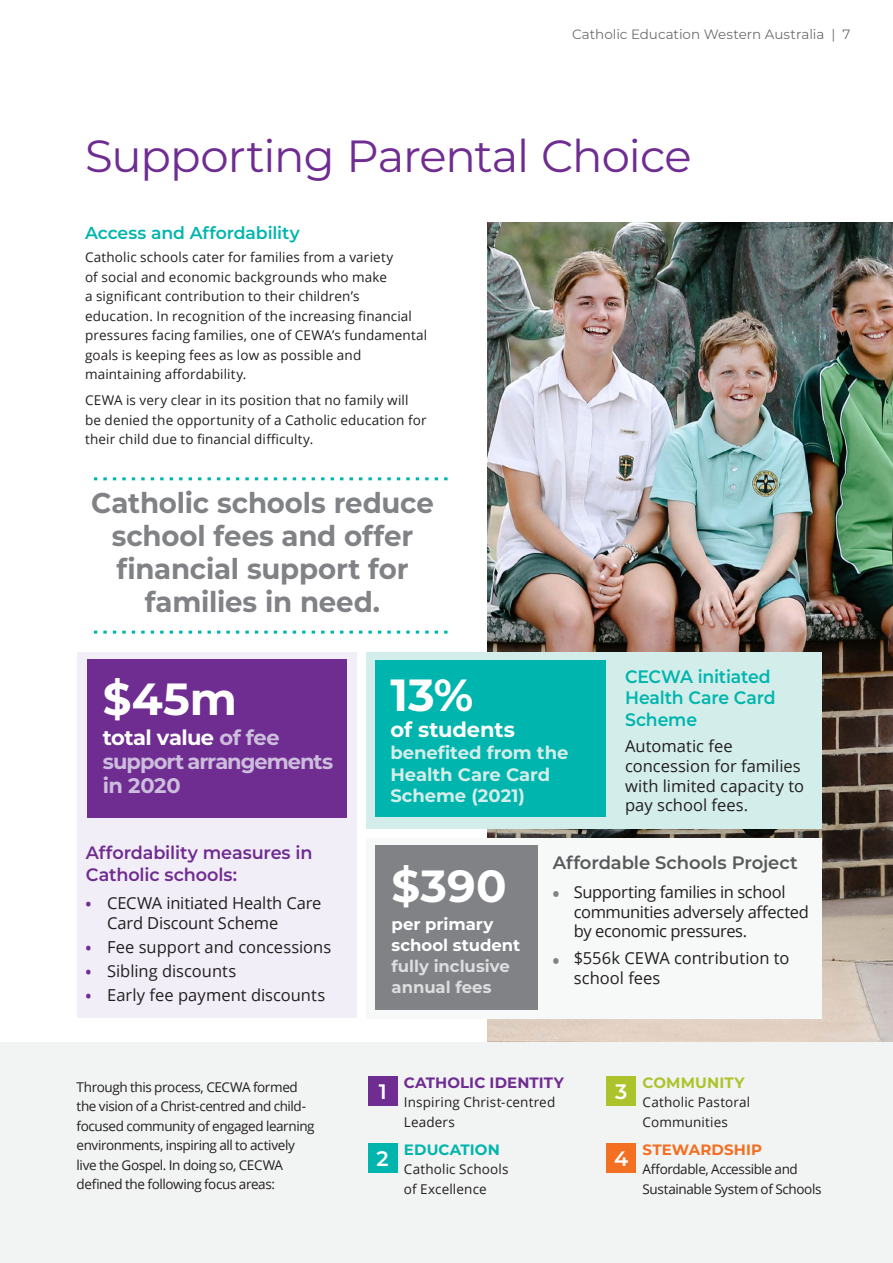
<style>
.page{position:relative;width:893px;height:1263px;background:#fff}
.page>*{position:absolute;margin:0;border:0;box-sizing:border-box;transform-origin:0 0}
.t1{font:45px "Montserrat";letter-spacing:-.025em;color:#6f2c91}
.t2{font:700 45px "Montserrat";color:#fff}
.t3{font:700 28.5px/33px "Montserrat";letter-spacing:-.005em;color:#808285;text-align:center}
.t4{font:700 21px/24px "Montserrat";letter-spacing:-.03em;color:#cdbddd}
.t5{font:700 21px "Montserrat";letter-spacing:-.005em;color:#fff}
.t6{font:600 21px "Montserrat";color:#fff}
.t7{font:700 18px/21.6px "Montserrat";letter-spacing:-.005em;color:#d3edea}
.t8{font:600 18px/21.6px "Montserrat";letter-spacing:-.005em;color:#6f2c91}
.t9{font:600 18px/21.6px "Montserrat";letter-spacing:-.01em;color:#00b5ad;scale:.96 1}
.t10{font:600 18px "Montserrat";letter-spacing:-.005em;color:#58595b}
.t11{font:600 17.25px "Montserrat";letter-spacing:-.005em;color:#00b5ad}
.t12{font:16.5px/19.8px "Open Sans";color:#231f20}
.t13{font:16.5px/19.8px "Open Sans";letter-spacing:-.025em;color:#231f20}
.t14{font:700 16.5px/21px "Montserrat";color:#dcddde}
.t15{font:700 16.5px/21px "Montserrat";color:#fff}
.t16{font:700 15px "Montserrat";letter-spacing:.01em;color:#6f2c91}
.t17{font:700 15px "Montserrat";letter-spacing:.01em;color:#f36f21}
.t18{font:700 15px "Montserrat";letter-spacing:.01em;color:#00b5ad}
.t19{font:700 15px "Montserrat";letter-spacing:.01em;color:#adc32b}
.t20{font:13.5px/19.5px "Open Sans";letter-spacing:.01em;color:#231f20}
.t21{font:13.5px/19.5px "Open Sans";letter-spacing:-.03em;color:#231f20}
.t22{font:13.5px "Montserrat";letter-spacing:-.005em;color:#6d6e71}
.s1{color:#fff}
.s2{font-weight:800;font-size:13.5px;color:#6f2c91}
.s3{font-weight:800;color:#808285}
</style>
<div class="page">
<img style="left:488px;top:223px;width:405px;height:819px">
<div style="left:366px;top:652px;width:455px;height:177px;background:#d3edea"></div>
<div style="left:375px;top:660px;width:230px;height:157px;background:#00b5ad"></div>
<div style="left:366px;top:838px;width:455px;height:181px;background:#f7f8f8"></div>
<div style="left:375px;top:845px;width:162px;height:164px;background:#808285"></div>
<svg style="left:94px;top:477px;width:354px;height:3px"></svg>
<svg style="left:94px;top:631px;width:354px;height:3px"></svg>
<div style="left:0;top:1042px;width:893px;height:221px;background:#f2f3f3"></div>
<div style="left:77px;top:652px;width:279px;height:366px;background:#f2eef7"></div>
<div style="left:87px;top:659px;width:259px;height:158px;background:#6f2c91"></div>
<div style="left:368px;top:1076px;width:30px;height:30px;background:#6f2c91"></div>
<div style="left:368px;top:1143px;width:30px;height:30px;background:#00b5ad"></div>
<div style="left:606px;top:1076px;width:30px;height:30px;background:#adc32b"></div>
<div style="left:606px;top:1143px;width:30px;height:30px;background:#f36f21"></div>
<p class="t22" style="left:572px;top:25px;width:280px">Catholic Education Western Australia | 7</p>
<h1 class="t1" style="left:85px;top:126px;width:608px">Supporting Parental Choice</h1>
<p class="t11" style="left:85px;top:221px;width:216px">Access and Affordability</p>
<p class="t20" style="left:85px;top:247px;width:344px">Catholic schools cater for families from a variety<br>of social and economic backgrounds who make<br>a significant contribution to their children’s education. In recognition of the increasing financial pressures facing families, one of CEWA’s fundamental goals is keeping fees as low as possible and maintaining affordability.</p>
<p class="t20" style="left:85px;top:390px;width:343px">CEWA is very clear in its position that no family will be denied the opportunity of a Catholic education for their child due to financial difficulty.</p>
<h2 class="t3" style="left:91px;top:485px;width:344px">Catholic schools reduce school fees and offer financial support for families in need.</h2>
<h1 class="t2" style="left:103px;top:669px;width:136px">$45m</h1>
<h3 class="t4" style="left:103px;top:725px;width:232px"><span class="s1">total value</span> of fee support arrangements in 2020</h3>
<h1 class="t2" style="left:390px;top:665px;width:84px">13%</h1>
<h3 class="t5" style="left:390px;top:716px;width:126px">of students</h3>
<h3 class="t7" style="left:390px;top:741px;width:179px">benefited from the<br>Health Care Card<br>Scheme (2021)</h3>
<h3 class="t9" style="left:625px;top:665px;width:158px">CECWA initiated<br>Health Care Card<br>Scheme</h3>
<p class="t12" style="left:625px;top:735px;width:181px">Automatic fee concession for families with limited capacity to pay school fees.</p>
<h3 class="t8" style="left:86px;top:841px;width:228px">Affordability measures in<br>Catholic schools:</h3>
<p class="t12" style="left:107px;top:892px;width:216px;text-indent:-21px"><span class="s2">•</span> CECWA initiated Health Care<br>Card Discount Scheme</p>
<p class="t12" style="left:86px;top:936px;width:247px"><span class="s2">•</span> Fee support and concessions</p>
<p class="t12" style="left:86px;top:960px;width:152px"><span class="s2">•</span> Sibling discounts</p>
<p class="t12" style="left:86px;top:984px;width:241px"><span class="s2">•</span> Early fee payment discounts</p>
<p class="t21" style="left:77px;top:1076px;width:240px">Through this process, CECWA formed the vision of a Christ-centred and child&shy;focused community of engaged learning environments, inspiring all to actively live the Gospel. In doing so, CECWA defined the following focus areas:</p>
<h1 class="t2" style="left:392px;top:856px;width:116px">$390</h1>
<p class="t15" style="left:392px;top:913px;width:130px">per primary school student</p>
<p class="t14" style="left:392px;top:955px;width:120px">fully inclusive annual fees</p>
<h3 class="t10" style="left:553px;top:850px;width:247px">Affordable Schools Project</h3>
<p class="t13" style="left:574px;top:881px;width:236px;text-indent:-21px"><span class="s3">•</span> Supporting families in school communities adversely affected by economic pressures.</p>
<p class="t12" style="left:574px;top:948px;width:217px;text-indent:-21px"><span class="s3">•</span> $556k CEWA contribution to school fees</p>
<h3 class="t6" style="left:379px;top:1078px;width:9px">1</h3>
<h3 class="t6" style="left:377px;top:1145px;width:14px">2</h3>
<p class="t16" style="left:404px;top:1072px;width:162px">CATHOLIC IDENTITY</p>
<p class="t20" style="left:404px;top:1092px;width:153px">Inspiring Christ-centred<br>Leaders</p>
<p class="t18" style="left:404px;top:1139px;width:97px">EDUCATION</p>
<p class="t20" style="left:404px;top:1159px;width:106px">Catholic Schools of Excellence</p>
<h3 class="t6" style="left:615px;top:1078px;width:14px">3</h3>
<h3 class="t6" style="left:614px;top:1145px;width:16px">4</h3>
<p class="t19" style="left:643px;top:1072px;width:103px">COMMUNITY</p>
<p class="t20" style="left:643px;top:1092px;width:109px">Catholic Pastoral<br>Communities</p>
<p class="t17" style="left:643px;top:1139px;width:121px">STEWARDSHIP</p>
<p class="t21" style="left:643px;top:1159px;width:180px">Affordable, Accessible and<br>Sustainable System of Schools</p>
</div>
